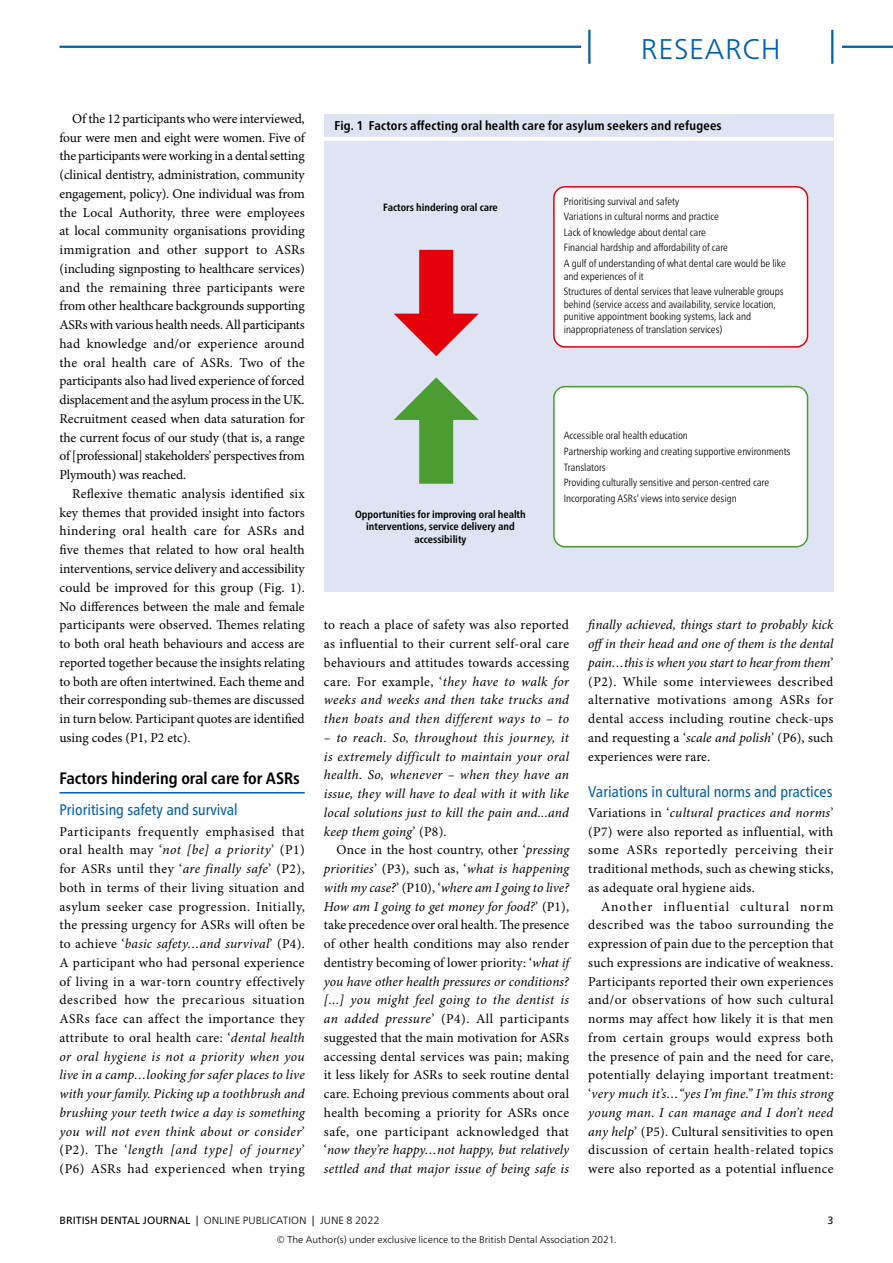
<style>
.page{position:relative;width:893px;height:1263px;background:#fff}
.page>*{position:absolute;margin:0;border:0;box-sizing:border-box;transform-origin:0 0}
.t1{font:300 28.5px "Frutiger Neue LT Pro";letter-spacing:.025em;color:#0060a8}
.SectionHeading_1_MSS{font:700 condensed 16.5px "Frutiger Neue LT Pro";color:#000}
.SectionHeading_2_MSS{font:condensed 15.3px "Frutiger Neue LT Pro";color:#0060a8}
.Para_9pt_justified{font:13.5px/18.8px "Minion Pro";letter-spacing:.01em;color:#000;text-align:justify}
.Para_9pt_justified_1{font:13.5px/18.8px "Minion Pro";letter-spacing:.02em;color:#000;text-align:justify}
.Para_9pt_justified_1-2{font:italic 13.5px/18.8px "Minion Pro";letter-spacing:.015em;color:#000;text-align:justify}
.Image_Caption_MSS_wh{font:12.75px "Frutiger Neue LT Pro Cn Bold 2";letter-spacing:.01em;color:#000}
.t2{font:10.5px/15.6px "Frutiger Neue LT Pro Cn Lt 2";color:#000}
.t3{font:10.5px/12.6px "Frutiger Neue LT Pro Cn Bold 3";color:#000;text-align:center}
.t4{font:300 10.5px "Frutiger Neue LT Pro";letter-spacing:.005em;color:#000}
.t5{font:10.5px "Frutiger Neue LT Pro";color:#000}
.t6{font:300 9.75px "Frutiger Neue LT Pro";color:#000}
.s1{font-style:italic}
.s2{font-style:normal}
.s3{font-weight:400}
</style>
<div class="page">
<hr style="left:60px;top:792px;width:245px;height:1px;background:#0060a8">
<div style="left:324px;top:114px;width:509px;height:478px;background:#dee4f3"></div>
<div style="left:553px;top:386px;width:255px;height:161px;background:#fff"></div>
<div style="left:553px;top:186px;width:255px;height:162px;background:#fff"></div>
<svg style="left:394px;top:250px;width:85px;height:106px"></svg>
<svg style="left:394px;top:377px;width:85px;height:107px"></svg>
<hr style="left:324px;top:137px;width:509px;height:4px;background:#fff">
<hr style="left:60px;top:46px;width:521px;height:2px;background:#0060a8">
<hr style="left:842px;top:46px;width:51px;height:2px;background:#0060a8">
<hr style="left:588px;top:30px;width:2px;height:34px;background:#0060a8">
<hr style="left:831px;top:30px;width:2px;height:34px;background:#0060a8">
<h1 class="t1" style="left:641px;top:32px;width:141px">RESEARCH</h1>
<p class="Para_9pt_justified" style="left:60px;top:110px;width:247px;text-indent:13px">Of the 12 participants who were interviewed, four were men and eight were women. Five of the participants were working in a dental setting (clinical dentistry, administration, community engagement, policy). One individual was from the Local Authority, three were employees at local community organisations providing immigration and other support to ASRs (including signposting to healthcare services) and the remaining three participants were from other healthcare backgrounds supporting ASRs with various health needs. All participants had knowledge and/or experience around the oral health care of ASRs. Two of the participants also had lived experience of forced displacement and the asylum process in the UK.<br>Recruitment ceased when data saturation for the current focus of our study (that is, a range of [professional] stakeholders’ perspectives from Plymouth) was reached.</p>
<p class="Para_9pt_justified" style="left:60px;top:485px;width:247px;text-indent:13px">Reflexive thematic analysis identified six key themes that provided insight into factors hindering oral health care for ASRs and five themes that related to how oral health interventions, service delivery and accessibility could be improved for this group (Fig. 1).<br>No differences between the male and female participants were observed. Themes relating to both oral heath behaviours and access are reported together because the insights relating to both are often intertwined. Each theme and their corresponding sub-themes are discussed in turn below. Participant quotes are identified using codes (P1, P2 etc).</p>
<p class="SectionHeading_1_MSS" style="left:60px;top:768px;width:242px">Factors hindering oral care for ASRs</p>
<p class="SectionHeading_2_MSS" style="left:60px;top:801px;width:180px">Prioritising safety and survival</p>
<p class="Para_9pt_justified_1" style="left:60px;top:822px;width:247px">Participants frequently emphasised that oral health may ‘<span class="s1">not [be] a priority</span>’ (P1) for ASRs until they ‘<span class="s1">are finally safe</span>’ (P2), both in terms of their living situation and asylum seeker case progression. Initially, the pressing urgency for ASRs will often be to achieve ‘<span class="s1">basic safety…and survival</span>’ (P4).<br>A participant who had personal experience of living in a war-torn country effectively described how the precarious situation ASRs face can affect the importance they attribute to oral health care: ‘<span class="s1">dental health or oral hygiene is not a priority when you live in a camp…looking for safer places to live with your family. Picking up a toothbrush and brushing your teeth twice a day is something you will not even think about or consider</span>’ (P2). The ‘<span class="s1">length [and type] of journey</span>’ (P6) ASRs had experienced when trying</p>
<p class="Image_Caption_MSS_wh" style="left:334px;top:118px;width:389px">Fig. 1 Factors affecting oral health care for asylum seekers and refugees</p>
<p class="t3" style="left:383px;top:201px;width:116px">Factors hindering oral care</p>
<p class="t2" style="left:564px;top:193px;width:224px">Prioritising survival and safety<br>Variations in cultural norms and practice<br>Lack of knowledge about dental care<br>Financial hardship and affordability of care<br>A gulf of understanding of what dental care would be like</p>
<p class="t2" style="left:564px;top:268px;width:221px">and experiences of it<br>Structures of dental services that leave vulnerable groups</p>
<p class="t2" style="left:564px;top:298px;width:214px;line-height:12.6px">behind (service access and availability, service location, punitive appointment booking systems, lack and inappropriateness of translation services)</p>
<p class="t3" style="left:355px;top:508px;width:172px">Opportunities for improving oral health interventions, service delivery and accessibility</p>
<p class="t2" style="left:564px;top:428px;width:228px">Accessible oral health education<br>Partnership working and creating supportive environments Translators<br>Providing culturally sensitive and person-centred care Incorporating ASRs’ views into service design</p>
<p class="Para_9pt_justified_1" style="left:324px;top:616px;width:247px">to reach a place of safety was also reported as influential to their current self-oral care behaviours and attitudes towards accessing care. For example, ‘<span class="s1">they have to walk for weeks and weeks and then take trucks and then boats and then different ways to – to</span></p>
<p class="Para_9pt_justified_1-2" style="left:324px;top:729px;width:247px">– to reach. So, throughout this journey, it is extremely difficult to maintain your oral health. So, whenever – when they have an issue, they will have to deal with it with like local solutions just to kill the pain and...and keep them going<span class="s2">’ (P8).</span></p>
<p class="Para_9pt_justified" style="left:324px;top:841px;width:247px;text-indent:13px">Once in the host country, other ‘<span class="s1">pressing priorities</span>’ (P3), such as, ‘<span class="s1">what is happening with my case?</span>’ (P10), ‘<span class="s1">where am I going to live?<br>How am I going to get money for food?</span>’ (P1), take precedence over oral health. The presence of other health conditions may also render dentistry becoming of lower priority: ‘<span class="s1">what if you have other health pressures or conditions? [...] you might feel going to the dentist is an added pressure</span>’ (P4). All participants suggested that the main motivation for ASRs accessing dental services was pain; making it less likely for ASRs to seek routine dental care. Echoing previous comments about oral health becoming a priority for ASRs once safe, one participant acknowledged that ‘<span class="s1">now they’re happy…not happy, but relatively settled and that major issue of being safe is</span></p>
<p class="Para_9pt_justified" style="left:588px;top:616px;width:247px"><span class="s1">finally achieved, things start to probably kick offin their head and one of them is the dental pain…this is when you start to hear from them</span>’ (P2). While some interviewees described alternative motivations among ASRs for dental access including routine check-ups and requesting a ‘<span class="s1">scale and polish</span>’ (P6), such experiences were rare.</p>
<p class="SectionHeading_2_MSS" style="left:588px;top:782px;width:246px">Variations in cultural norms and practices</p>
<p class="Para_9pt_justified_1" style="left:588px;top:804px;width:247px">Variations in ‘<span class="s1">cultural practices and norms</span>’ (P7) were also reported as influential, with some ASRs reportedly perceiving their traditional methods, such as chewing sticks, as adequate oral hygiene aids.</p>
<p class="Para_9pt_justified" style="left:588px;top:897px;width:247px;text-indent:13px">Another influential cultural norm described was the taboo surrounding the expression of pain due to the perception that such expressions are indicative of weakness.<br>Participants reported their own experiences and/or observations of how such cultural norms may affect how likely it is that men from certain groups would express both the presence of pain and the need for care, potentially delaying important treatment: ‘<span class="s1">very much it’s…“yes I’m fine.” I’m this strong young man. I can manage and I don’t need any help</span>’ (P5). Cultural sensitivities to open discussion of certain health-related topics were also reported as a potential influence</p>
<p class="t4" style="left:60px;top:1214px;width:321px"><span class="s3">BRITISH DENTAL JOURNAL |</span> ONLINE PUBLICATION <span class="s3">|</span> JUNE 8 2022</p>
<p class="t5" style="left:827px;top:1214px;width:8px">3</p>
<p class="t6" style="left:276px;top:1234px;width:342px">© The Author(s) under exclusive licence to the British Dental Association 2021.</p>
</div>
